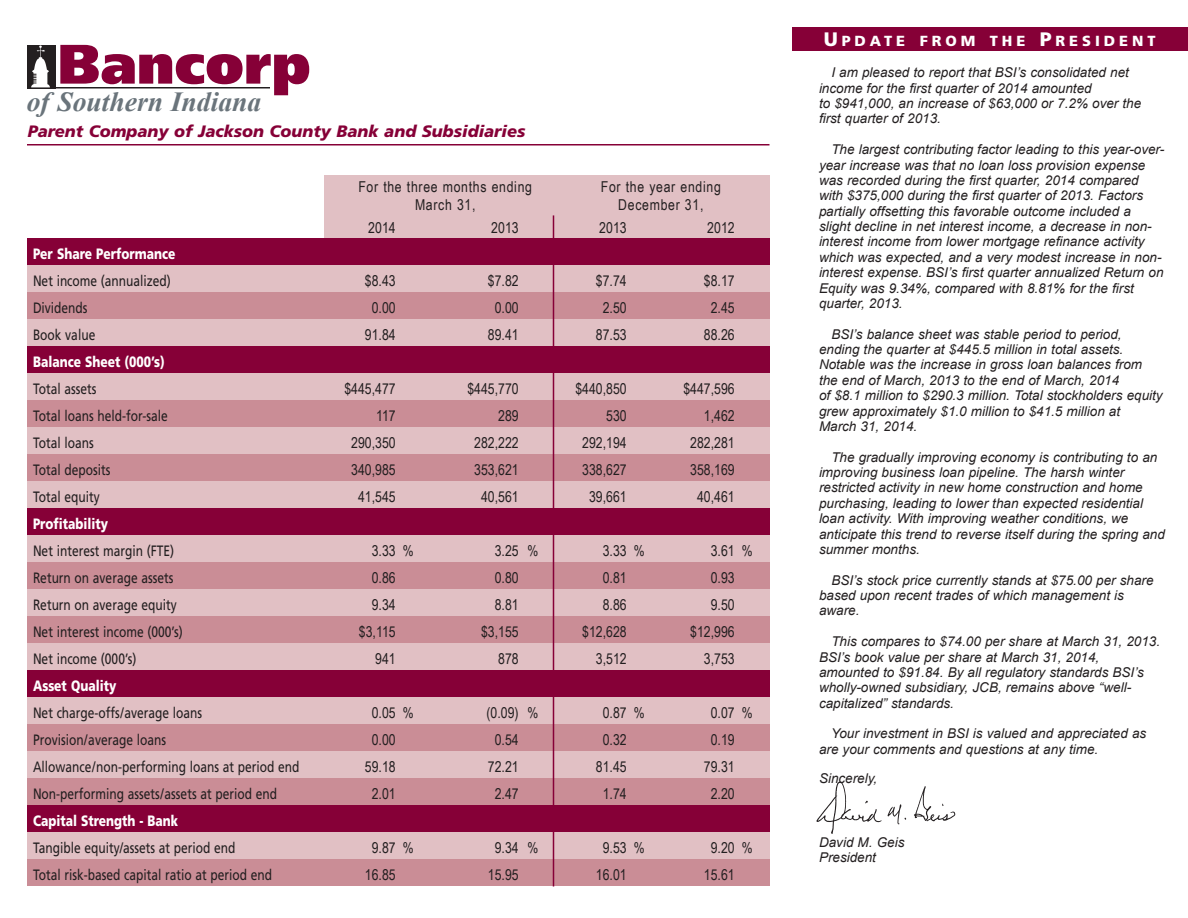
<style>
.page{position:relative;width:1188px;height:918px;background:#fff}
.page>*{position:absolute;margin:0;border:0;box-sizing:border-box;transform-origin:0 0}
.t1{font:900 55.5px "Frutiger";color:#860037}
.t2{font:italic 700 27.6px "Times New Roman";color:#6a747b}
.t3{font:italic 900 16.5px "Frutiger";color:#860037}
.t4{font:15px/27px "Frutiger";color:#231f20;scale:.8 1}
.t5{font:15px/27px "Arial Narrow";color:#231f20;text-align:center}
.t6{font:900 15px "Frutiger";color:#fff;scale:.8 1}
.t7{font:15px/18px "Arial Narrow";letter-spacing:.045em;color:#231f20;text-align:center}
.t8{font:900 14.7px "Frutiger";letter-spacing:.27em;color:#fff}
.t9{font:italic 13.5px/15.5px "Arial";color:#231f20}
.s1{font-size:19.5px}
</style>
<div class="page">
<div style="left:27px;top:238px;width:743px;height:28px;background:#860037"></div>
<div style="left:324px;top:176px;width:446px;height:62px;background:#e1c0c4"></div>
<div style="left:27px;top:266px;width:743px;height:26px;background:#e1c0c4"></div>
<div style="left:27px;top:292px;width:743px;height:28px;background:#ca8d96"></div>
<div style="left:27px;top:320px;width:743px;height:26px;background:#e1c0c4"></div>
<div style="left:27px;top:346px;width:743px;height:28px;background:#860037"></div>
<div style="left:27px;top:374px;width:743px;height:26px;background:#e1c0c4"></div>
<div style="left:27px;top:400px;width:743px;height:28px;background:#ca8d96"></div>
<div style="left:27px;top:454px;width:743px;height:28px;background:#ca8d96"></div>
<div style="left:27px;top:428px;width:743px;height:26px;background:#e1c0c4"></div>
<div style="left:27px;top:482px;width:743px;height:26px;background:#e1c0c4"></div>
<div style="left:27px;top:508px;width:743px;height:28px;background:#860037"></div>
<div style="left:27px;top:536px;width:743px;height:26px;background:#e1c0c4"></div>
<div style="left:27px;top:562px;width:743px;height:28px;background:#ca8d96"></div>
<div style="left:27px;top:616px;width:743px;height:28px;background:#ca8d96"></div>
<div style="left:27px;top:590px;width:743px;height:26px;background:#e1c0c4"></div>
<div style="left:27px;top:644px;width:743px;height:26px;background:#e1c0c4"></div>
<div style="left:27px;top:670px;width:743px;height:28px;background:#860037"></div>
<div style="left:27px;top:698px;width:743px;height:26px;background:#e1c0c4"></div>
<div style="left:27px;top:724px;width:743px;height:28px;background:#ca8d96"></div>
<div style="left:27px;top:778px;width:743px;height:28px;background:#ca8d96"></div>
<div style="left:27px;top:752px;width:743px;height:26px;background:#e1c0c4"></div>
<div style="left:27px;top:806px;width:743px;height:26px;background:#860037"></div>
<div style="left:27px;top:832px;width:743px;height:28px;background:#e1c0c4"></div>
<div style="left:27px;top:860px;width:743px;height:26px;background:#ca8d96"></div>
<img style="left:816px;top:781px;width:140px;height:53px">
<div style="left:792px;top:27px;width:396px;height:24px;background:#860037"></div>
<div style="left:27px;top:45px;width:29px;height:43px;background:#231f20"></div>
<hr style="left:27px;top:87px;width:243px;height:1px;background:#231f20">
<hr style="left:27px;top:144px;width:743px;height:2px;background:#860037">
<img style="left:31px;top:45px;width:19px;height:42px">
<hr style="left:553px;top:215px;width:1px;height:671px;background:#860037">
<h1 class="t1" style="left:58px;top:42px;width:254px">Bancorp</h1>
<h2 class="t2" style="left:27px;top:86px;width:236px">of Southern Indiana</h2>
<p class="t3" style="left:28px;top:125px;width:499px">Parent Company of Jackson County Bank and Subsidiaries</p>
<p class="t6" style="left:33px;top:248px;width:180px">Per Share Performance</p>
<p class="t4" style="left:33px;top:268px;width:174px">Net income (annualized)<br>Dividends<br>Book value</p>
<p class="t6" style="left:33px;top:356px;width:166px">Balance Sheet (000’s)</p>
<p class="t4" style="left:33px;top:376px;width:170px">Total assets<br>Total loans held-for-sale<br>Total loans<br>Total deposits<br>Total equity</p>
<p class="t6" style="left:33px;top:518px;width:95px">Profitability</p>
<p class="t4" style="left:33px;top:538px;width:189px">Net interest margin (FTE)<br>Return on average assets<br>Return on average equity<br>Net interest income (000’s)<br>Net income (000’s)</p>
<p class="t6" style="left:33px;top:680px;width:106px">Asset Quality</p>
<p class="t4" style="left:33px;top:700px;width:335px">Net charge-offs/average loans Provision/average loans Allowance/non-performing loans at period end Non-performing assets/assets at period end</p>
<p class="t6" style="left:33px;top:815px;width:183px">Capital Strength - Bank</p>
<p class="t4" style="left:33px;top:835px;width:300px">Tangible equity/assets at period end<br>Total risk-based capital ratio at period end</p>
<p class="t7" style="left:358px;top:178px;width:175px">For the three months ending<br>March 31,</p>
<p class="t7" style="left:601px;top:178px;width:122px">For the year ending<br>December 31,</p>
<p class="t5" style="left:491px;top:214px;width:29px">2013</p>
<p class="t5" style="left:368px;top:214px;width:29px">2014</p>
<p class="t5" style="left:599px;top:214px;width:29px">2013</p>
<p class="t5" style="left:707px;top:214px;width:29px">2012</p>
<p class="t5" style="left:365px;top:267px;width:32px">$8.43<br>0.00<br>91.84</p>
<p class="t5" style="left:488px;top:267px;width:32px">$7.82<br>0.00<br>89.41</p>
<p class="t5" style="left:596px;top:267px;width:32px">$7.74<br>2.50<br>87.53</p>
<p class="t5" style="left:704px;top:267px;width:32px">$8.17<br>2.45<br>88.26</p>
<p class="t5" style="left:344px;top:375px;width:53px;text-align:right">$445,477<br>117<br>290,350<br>340,985<br>41,545</p>
<p class="t5" style="left:467px;top:375px;width:53px;text-align:right">$445,770<br>289<br>282,222<br>353,621<br>40,561</p>
<p class="t5" style="left:575px;top:375px;width:53px;text-align:right">$440,850<br>530<br>292,194<br>338,627<br>39,661</p>
<p class="t5" style="left:683px;top:375px;width:53px;text-align:right">$447,596<br>1,462<br>282,281<br>358,169<br>40,461</p>
<p class="t5" style="left:359px;top:537px;width:38px;text-align:right">3.33<br>0.86<br>9.34 $3,115<br>941</p>
<p class="t5" style="left:403px;top:537px;width:12px">%</p>
<p class="t5" style="left:527px;top:537px;width:12px">%</p>
<p class="t5" style="left:634px;top:537px;width:12px">%</p>
<p class="t5" style="left:742px;top:537px;width:12px">%</p>
<p class="t5" style="left:481px;top:537px;width:39px;text-align:right">3.25<br>0.80<br>8.81 $3,155<br>878</p>
<p class="t5" style="left:582px;top:537px;width:46px;text-align:right">3.33<br>0.81<br>8.86 $12,628<br>3,512</p>
<p class="t5" style="left:690px;top:537px;width:46px;text-align:right">3.61<br>0.93<br>9.50 $12,996<br>3,753</p>
<p class="t5" style="left:365px;top:699px;width:32px">0.05<br>0.00<br>59.18<br>2.01</p>
<p class="t5" style="left:487px;top:699px;width:34px">(0.09)<br>0.54<br>72.21<br>2.47</p>
<p class="t5" style="left:403px;top:699px;width:12px">%</p>
<p class="t5" style="left:527px;top:699px;width:12px">%</p>
<p class="t5" style="left:634px;top:699px;width:12px">%</p>
<p class="t5" style="left:742px;top:699px;width:12px">%</p>
<p class="t5" style="left:596px;top:699px;width:32px">0.87<br>0.32<br>81.45<br>1.74</p>
<p class="t5" style="left:704px;top:699px;width:32px">0.07<br>0.19<br>79.31<br>2.20</p>
<p class="t5" style="left:365px;top:834px;width:32px">9.87<br>16.85</p>
<p class="t5" style="left:403px;top:834px;width:12px">%</p>
<p class="t5" style="left:527px;top:834px;width:12px">%</p>
<p class="t5" style="left:634px;top:834px;width:12px">%</p>
<p class="t5" style="left:742px;top:834px;width:12px">%</p>
<p class="t5" style="left:488px;top:834px;width:32px">9.34<br>15.95</p>
<p class="t5" style="left:596px;top:834px;width:32px">9.53<br>16.01</p>
<p class="t5" style="left:704px;top:834px;width:32px">9.20<br>15.61</p>
<p class="t8" style="left:824px;top:35px;width:333px"><span class="s1">U</span>PDATE FROM THE <span class="s1">P</span>RESIDENT</p>
<p class="t9" style="left:819px;top:65px;width:324px;text-indent:12px">I am pleased to report that BSI’s consolidated net income for the first quarter of 2014 amounted<br>to $941,000, an increase of $63,000 or 7.2% over the first quarter of 2013.</p>
<p class="t9" style="left:819px;top:142px;width:347px;text-indent:12px">The largest contributing factor leading to this year-over&shy;year increase was that no loan loss provision expense was recorded during the first quarter, 2014 compared with $375,000 during the first quarter of 2013. Factors partially offsetting this favorable outcome included a slight decline in net interest income, a decrease in non&shy;interest income from lower mortgage refinance activity which was expected, and a very modest increase in non&shy;interest expense. BSI’s first quarter annualized Return on Equity was 9.34%, compared with 8.81% for the first quarter, 2013.</p>
<p class="t9" style="left:819px;top:326px;width:345px;text-indent:12px">BSI’s balance sheet was stable period to period, ending the quarter at $445.5 million in total assets.<br>Notable was the increase in gross loan balances from the end of March, 2013 to the end of March, 2014<br>of $8.1 million to $290.3 million. Total stockholders equity grew approximately $1.0 million to $41.5 million at<br>March 31, 2014.</p>
<p class="t9" style="left:819px;top:449px;width:347px;text-indent:12px">The gradually improving economy is contributing to an improving business loan pipeline. The harsh winter restricted activity in new home construction and home purchasing, leading to lower than expected residential loan activity. With improving weather conditions, we anticipate this trend to reverse itself during the spring and summer months.</p>
<p class="t9" style="left:819px;top:572px;width:336px;text-indent:12px">BSI’s stock price currently stands at $75.00 per share based upon recent trades of which management is aware.</p>
<p class="t9" style="left:819px;top:634px;width:343px;text-indent:12px">This compares to $74.00 per share at March 31, 2013.<br>BSI’s book value per share at March 31, 2014, amounted to $91.84. By all regulatory standards BSI’s wholly-owned subsidiary, JCB, remains above “well&shy;capitalized” standards.</p>
<p class="t9" style="left:819px;top:726px;width:329px;text-indent:12px">Your investment in BSI is valued and appreciated as are your comments and questions at any time.</p>
<p class="t9" style="left:819px;top:770px;width:60px">Sincerely,</p>
<p class="t9" style="left:819px;top:834px;width:87px">David M. Geis<br>President</p>
</div>
